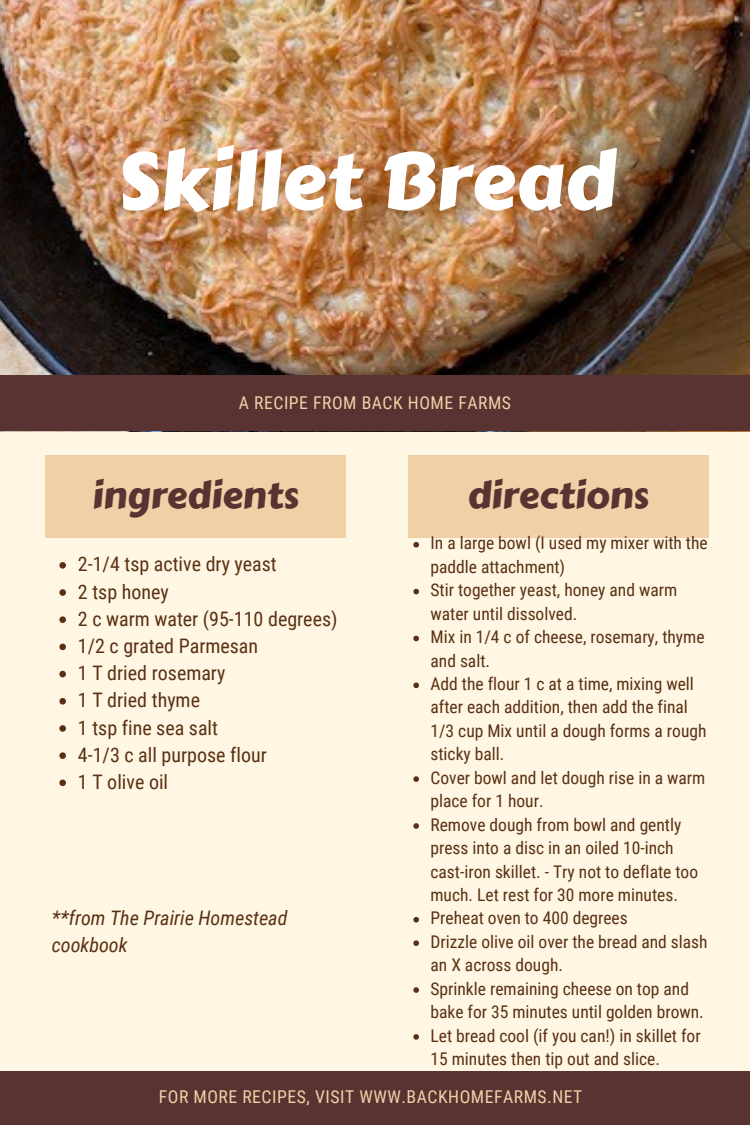
<style>
.page{position:relative;width:750px;height:1125px;background:#fff7e4}
.page>*{position:absolute;margin:0;border:0;box-sizing:border-box;transform-origin:0 0}
.t1{font:80px "Carter One";color:#fff}
.t2{font:36.88px "Carter One";color:#593331}
.t3{font:20px/27.2px "Roboto Condensed";color:#5a3013}
.t4{font:italic 20px/27.2px "Roboto Condensed";color:#5a3013}
.t5{font:17.62px "Roboto Condensed";letter-spacing:.03em;color:#f1cfa7}
.t6{font:17.5px/23.5px "Roboto Condensed";color:#5a3013}
</style>
<div class="page">
<img style="left:0;top:0;width:750px;height:375px">
<div style="left:45px;top:456px;width:301px;height:81px;background:#f1cfa7"></div>
<div style="left:0;top:1071px;width:750px;height:54px;background:#593331"></div>
<div style="left:408px;top:456px;width:301px;height:81px;background:#f1cfa7"></div>
<div style="left:0;top:375px;width:750px;height:56px;background:#593331"></div>
<svg style="left:59px;top:562px;width:7px;height:7px"></svg>
<svg style="left:59px;top:589px;width:7px;height:7px"></svg>
<svg style="left:59px;top:616px;width:7px;height:7px"></svg>
<svg style="left:59px;top:644px;width:7px;height:6px"></svg>
<svg style="left:59px;top:671px;width:7px;height:6px"></svg>
<svg style="left:59px;top:698px;width:7px;height:7px"></svg>
<svg style="left:59px;top:725px;width:7px;height:7px"></svg>
<svg style="left:59px;top:752px;width:7px;height:7px"></svg>
<svg style="left:59px;top:780px;width:7px;height:6px"></svg>
<svg style="left:413px;top:542px;width:6px;height:6px"></svg>
<svg style="left:413px;top:589px;width:6px;height:5px"></svg>
<svg style="left:413px;top:636px;width:6px;height:5px"></svg>
<svg style="left:413px;top:683px;width:6px;height:5px"></svg>
<svg style="left:413px;top:776px;width:6px;height:6px"></svg>
<svg style="left:413px;top:823px;width:6px;height:6px"></svg>
<svg style="left:413px;top:917px;width:6px;height:6px"></svg>
<svg style="left:413px;top:940px;width:6px;height:6px"></svg>
<svg style="left:413px;top:987px;width:6px;height:6px"></svg>
<svg style="left:413px;top:1034px;width:6px;height:6px"></svg>
<h1 class="t1" style="left:117px;top:120px;width:501px">Skillet Bread</h1>
<p class="t5" style="left:239px;top:393px;width:274px">A RECIPE FROM BACK HOME FARMS</p>
<h2 class="t2" style="left:92px;top:467px;width:208px">ingredients</h2>
<h2 class="t2" style="left:467px;top:467px;width:183px">directions</h2>
<p class="t3" style="left:78px;top:551px;width:261px">2-1/4 tsp active dry yeast<br>2 tsp honey<br>2 c warm water (95-110 degrees)<br>1/2 c grated Parmesan<br>1 T dried rosemary<br>1 T dried thyme<br>1 tsp fine sea salt<br>4-1/3 c all purpose flour<br>1 T olive oil</p>
<p class="t4" style="left:52px;top:904px;width:237px">**from The Prairie Homestead cookbook</p>
<p class="t6" style="left:431px;top:532px;width:279px">In a large bowl (I used my mixer with the paddle attachment)<br>Stir together yeast, honey and warm water until dissolved.<br>Mix in 1/4 c of cheese, rosemary, thyme and salt.<br>Add the flour 1 c at a time, mixing well after each addition, then add the final<br>1/3 cup Mix until a dough forms a rough sticky ball.<br>Cover bowl and let dough rise in a warm place for 1 hour.<br>Remove dough from bowl and gently press into a disc in an oiled 10-inch cast-iron skillet. - Try not to deflate too much. Let rest for 30 more minutes.<br>Preheat oven to 400 degrees<br>Drizzle olive oil over the bread and slash an X across dough.<br>Sprinkle remaining cheese on top and bake for 35 minutes until golden brown.<br>Let bread cool (if you can!) in skillet for<br>15 minutes then tip out and slice.</p>
<p class="t5" style="left:159px;top:1087px;width:425px">FOR MORE RECIPES, VISIT WWW.BACKHOMEFARMS.NET</p>
</div>
